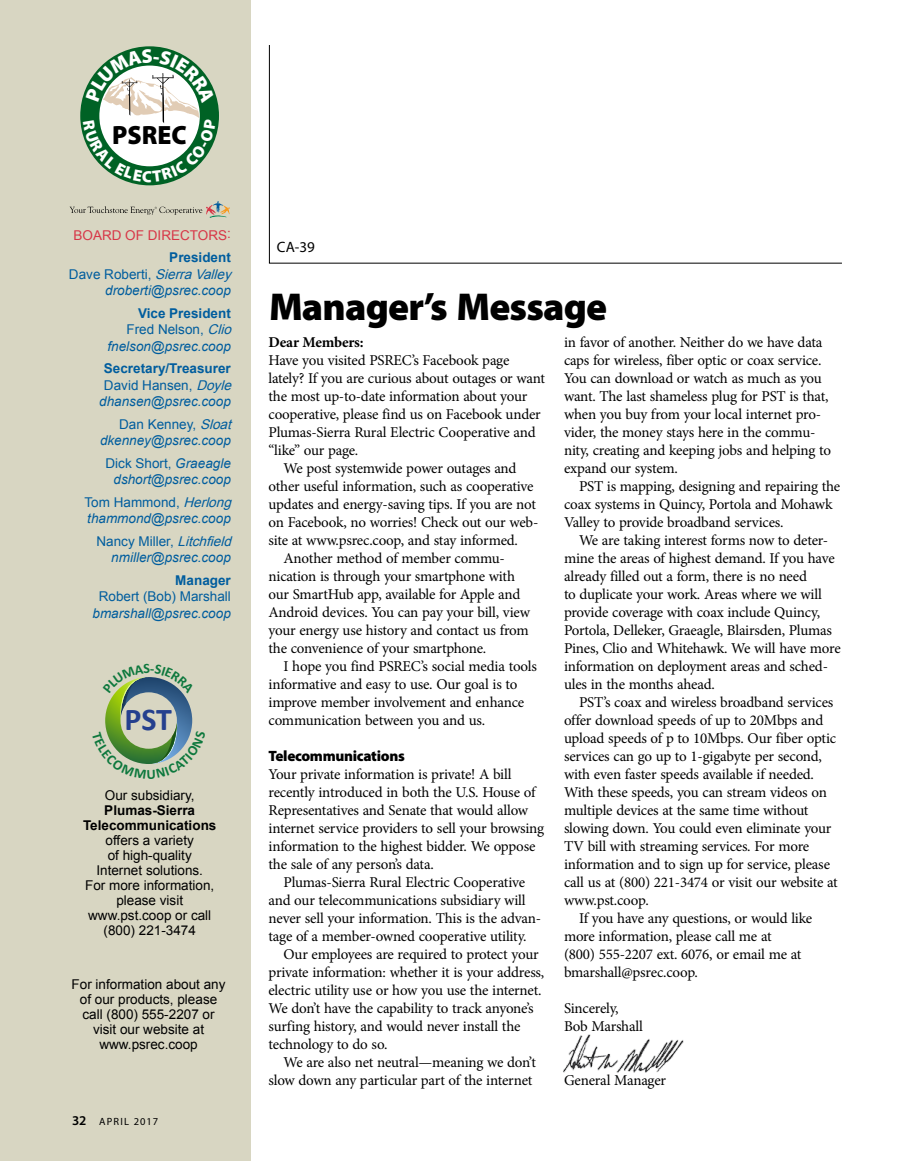
<style>
.page{position:relative;width:905px;height:1161px;background:#fff}
.page>*{position:absolute;margin:0;border:0;box-sizing:border-box;transform-origin:0 0}
.t1{font:900 39px "Myriad Pro";letter-spacing:-.02em;color:#000}
.t2{font:700 31.95px "Calibri";color:#25408e}
.t3{font:900 26.55px "Myriad Pro";color:#000;scale:.96 1}
.t4{font:15px/18px "Minion Pro";letter-spacing:-.015em;color:#000}
.t5{font:900 15px "Myriad Pro";letter-spacing:-.02em;color:#000}
.t6{font:700 15px "Minion Pro";letter-spacing:-.02em;color:#000}
.t7{font:15px "Myriad Pro";color:#000}
.t8{font:13.5px/15px "Arial";color:#000;text-align:center}
.t9{font:italic 13.5px/16.5px "Arial";color:#005d9e}
.t10{font:700 13.5px/16.5px "Arial";color:#005d9e;text-align:center}
.t11{font:13.5px "Arial";color:#005d9e}
.t12{font:700 13.5px/15px "Arial";color:#000;text-align:center}
.t13{font:13.5px "Arial";color:#d73647}
.t14{font:10.5px "Myriad Pro";letter-spacing:.12em;color:#000}
.s1{font-style:italic}
.s2{font-weight:400}
.s3{font-weight:400;font-style:italic}
.s4{font-style:normal}
.s5{font-style:inherit}
.s6{font-weight:600;font-size:13.5px}
</style>
<div class="page">
<svg style="left:268px;top:45px;width:574px;height:219px"></svg>
<div style="left:0;top:0;width:250px;height:1161px;background:#d8d6c2"></div>
<svg style="left:70px;top:201px;width:160px;height:17px"></svg>
<img style="left:563px;top:1035px;width:121px;height:38px">
<svg style="left:83px;top:49px;width:133px;height:133px"></svg>
<svg style="left:105px;top:677px;width:88px;height:87px"></svg>
<h3 class="t3" style="left:112px;top:118px;width:79px">PSREC</h3>
<p class="t13" style="left:73px;top:226px;width:159px">BOARD OF DIRECTORS:</p>
<p class="t10" style="left:169px;top:250px;width:63px">President</p>
<p class="t11" style="left:69px;top:265px;width:168px">D a v e R o b e rt i , <span class="s1">SierraValley</span></p>
<p class="t9" style="left:105px;top:283px;width:127px">droberti@psrec.coop</p>
<p class="t10" style="left:138px;top:305px;width:94px">Vice President</p>
<p class="t11" style="left:126px;top:321px;width:111px">Fred Nelson, <span class="s1">Clio</span></p>
<p class="t9" style="left:107px;top:338px;width:125px">fnelson@psrec.coop</p>
<p class="t10" style="left:99px;top:361px;width:138px">Secretary/Treasurer<br><span class="s2">David Hansen,</span> <span class="s3">Doyle </span><span class="s3">dhansen@psrec.coop</span></p>
<p class="t9" style="left:100px;top:416px;width:137px;text-indent:19px"><span class="s4">Dan Kenney,</span> <span class="s5">Sloat </span>dkenney@psrec.coop</p>
<p class="t9" style="left:105px;top:455px;width:127px;text-align:center"><span class="s4">Dick Short,</span> Graeagle dshort@psrec.coop</p>
<p class="t9" style="left:84px;top:494px;width:153px"><span class="s4">Tom Hammond,</span> <span class="s5">Herlong </span>thammond@psrec.coop</p>
<p class="t9" style="left:111px;top:533px;width:126px;text-indent:-15px"><span class="s4">Nancy Miller,</span> <span class="s5">Litchfield </span>nmiller@psrec.coop</p>
<p class="t10" style="left:175px;top:572px;width:57px">Manager</p>
<p class="t11" style="left:99px;top:588px;width:134px">Robert (Bob) Marshall</p>
<p class="t9" style="left:92px;top:605px;width:140px">bmarshall@psrec.coop</p>
<h2 class="t2" style="left:124px;top:699px;width:49px">PST</h2>
<p class="t8" style="left:105px;top:788px;width:91px">Our subsidiary,</p>
<p class="t12" style="left:83px;top:803px;width:135px">Plumas-Sierra<br>Telecommunications</p>
<p class="t8" style="left:85px;top:833px;width:131px">offers a variety<br>of high-quality<br>Internet solutions.<br>For more information, please visit www.pst.coop or call (800) 221-3474</p>
<p class="t8" style="left:72px;top:977px;width:155px">For information about any of our products, please call (800) 555-2207 or visit our website at www.psrec.coop</p>
<p class="t14" style="left:72px;top:1115px;width:88px"><span class="s6">32</span> APRIL 2017</p>
<p class="t7" style="left:277px;top:237px;width:39px">CA-39</p>
<h1 class="t1" style="left:269px;top:280px;width:340px">Manager’s Message</h1>
<p class="t6" style="left:268px;top:331px;width:97px">Dear Members:</p>
<p class="t4" style="left:268px;top:351px;width:242px">Have you visited PSREC’s Facebook page</p>
<p class="t4" style="left:268px;top:369px;width:278px">lately? If you are curious about outages or want</p>
<p class="t4" style="left:268px;top:387px;width:260px">the most up-to-date information about your</p>
<p class="t4" style="left:268px;top:405px;width:274px">cooperative, please find us on Facebook under</p>
<p class="t4" style="left:268px;top:423px;width:269px">Plumas-Sierra Rural Electric Cooperative and</p>
<p class="t4" style="left:268px;top:441px;width:91px">“like” our page.</p>
<p class="t4" style="left:283px;top:459px;width:234px">We post systemwide power outages and</p>
<p class="t4" style="left:268px;top:477px;width:266px">other useful information, such as cooperative</p>
<p class="t4" style="left:268px;top:495px;width:269px">updates and energy-saving tips. If you are not</p>
<p class="t4" style="left:268px;top:513px;width:271px">on Facebook, no worries! Check out our web-</p>
<p class="t4" style="left:268px;top:531px;width:251px">site at www.psrec.coop, and stay informed.</p>
<p class="t4" style="left:283px;top:549px;width:223px">Another method of member commu-</p>
<p class="t4" style="left:268px;top:567px;width:248px">nication is through your smartphone with</p>
<p class="t4" style="left:268px;top:585px;width:253px">our SmartHub app, available for Apple and</p>
<p class="t4" style="left:268px;top:603px;width:263px">Android devices. You can pay your bill, view</p>
<p class="t4" style="left:268px;top:621px;width:262px">your energy use history and contact us from</p>
<p class="t4" style="left:268px;top:639px;width:219px">the convenience of your smartphone.</p>
<p class="t4" style="left:283px;top:657px;width:255px">I hope you find PSREC’s social media tools</p>
<p class="t4" style="left:268px;top:675px;width:250px">informative and easy to use. Our goal is to</p>
<p class="t4" style="left:268px;top:693px;width:257px">improve member involvement and enhance</p>
<p class="t4" style="left:268px;top:711px;width:218px">communication between you and us.</p>
<p class="t5" style="left:268px;top:745px;width:138px">Telecommunications</p>
<p class="t4" style="left:268px;top:765px;width:277px">Your private information is private! A bill recently introduced in both the U.S. House of Representatives and Senate that would allow internet service providers to sell your browsing information to the highest bidder. We oppose the sale of any person’s data.</p>
<p class="t4" style="left:283px;top:873px;width:243px">Plumas-Sierra Rural Electric Cooperative</p>
<p class="t4" style="left:268px;top:891px;width:259px">and our telecommunications subsidiary will</p>
<p class="t4" style="left:268px;top:909px;width:274px">never sell your information. This is the advan-</p>
<p class="t4" style="left:268px;top:927px;width:260px">tage of a member-owned cooperative utility.</p>
<p class="t4" style="left:283px;top:945px;width:256px">Our employees are required to protect your</p>
<p class="t4" style="left:268px;top:963px;width:277px">private information: whether it is your address,</p>
<p class="t4" style="left:268px;top:981px;width:274px">electric utility use or how you use the internet.</p>
<p class="t4" style="left:268px;top:999px;width:267px">We don’t have the capability to track anyone’s</p>
<p class="t4" style="left:268px;top:1017px;width:253px">surfing history, and would never install the</p>
<p class="t4" style="left:268px;top:1035px;width:120px">technology to do so.</p>
<p class="t4" style="left:283px;top:1053px;width:254px">We are also net neutral—meaning we don’t</p>
<p class="t4" style="left:268px;top:1071px;width:265px">slow down any particular part of the internet</p>
<p class="t4" style="left:564px;top:333px;width:268px">in favor of another. Neither do we have data caps for wireless, fiber optic or coax service.<br>You can download or watch as much as you want. The last shameless plug for PST is that, when you buy from your local internet pro&shy;vider, the money stays here in the commu&shy;nity, creating and keeping jobs and helping to expand our system.</p>
<p class="t4" style="left:564px;top:477px;width:278px;text-indent:15px">PST is mapping, designing and repairing the coax systems in Quincy, Portola and Mohawk<br>Valley to provide broadband services.</p>
<p class="t4" style="left:564px;top:531px;width:278px;text-indent:15px">We are taking interest forms now to deter&shy;mine the areas of highest demand. If you have already filled out a form, there is no need<br>to duplicate your work. Areas where we will provide coverage with coax include Quincy, Portola, Delleker, Graeagle, Blairsden, Plumas Pines, Clio and Whitehawk. We will have more information on deployment areas and sched&shy;ules in the months ahead.</p>
<p class="t4" style="left:579px;top:693px;width:256px">PST’s coax and wireless broadband services</p>
<p class="t4" style="left:564px;top:711px;width:261px">offer download speeds of up to 20Mbps and</p>
<p class="t4" style="left:564px;top:729px;width:274px">upload speeds of p to 10Mbps. Our fiber optic</p>
<p class="t4" style="left:564px;top:747px;width:259px">services can go up to 1-gigabyte per second,</p>
<p class="t4" style="left:564px;top:765px;width:251px">with even faster speeds available if needed.</p>
<p class="t4" style="left:564px;top:783px;width:264px">With these speeds, you can stream videos on</p>
<p class="t4" style="left:564px;top:801px;width:246px">multiple devices at the same time without</p>
<p class="t4" style="left:564px;top:819px;width:269px">slowing down. You could even eliminate your</p>
<p class="t4" style="left:564px;top:837px;width:247px">TV bill with streaming services. For more</p>
<p class="t4" style="left:564px;top:855px;width:267px">information and to sign up for service, please</p>
<p class="t4" style="left:564px;top:873px;width:275px">call us at (800) 221-3474 or visit our website at</p>
<p class="t4" style="left:564px;top:891px;width:86px">www.pst.coop.</p>
<p class="t4" style="left:579px;top:909px;width:235px">If you have any questions, or would like</p>
<p class="t4" style="left:564px;top:927px;width:209px">more information, please call me at</p>
<p class="t4" style="left:564px;top:945px;width:239px">(800) 555-2207 ext. 6076, or email me at</p>
<p class="t4" style="left:564px;top:963px;width:135px">bmarshall@psrec.coop.</p>
<p class="t4" style="left:564px;top:999px;width:80px">Sincerely,<br>Bob Marshall</p>
<p class="t4" style="left:564px;top:1071px;width:104px">General Manager</p>
</div>
